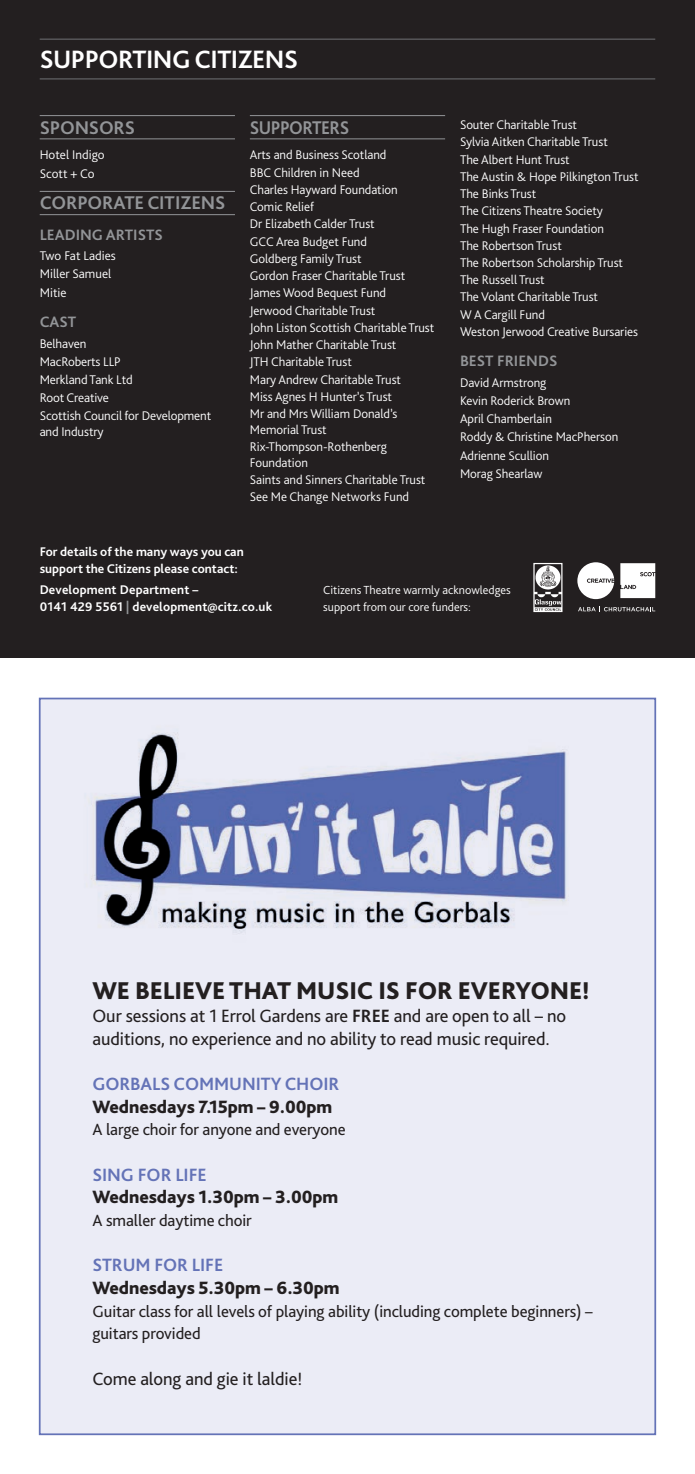
<style>
.page{position:relative;width:695px;height:1474px;background:#fff}
.page>*{position:absolute;margin:0;border:0;box-sizing:border-box;transform-origin:0 0}
.Main_header__rev{font:700 26.25px "Bliss Pro";letter-spacing:-.02em;color:#fff}
.Body{font:800 25.38px "Bliss Pro";letter-spacing:-.005em;color:#231f20}
.Business_headings{font:700 19.25px "Bliss Pro";letter-spacing:-.01em;color:#939598}
.Business_headings-2{font:700 19.25px "Bliss Pro";letter-spacing:-.03em;color:#939598;scale:.93 1}
.Body-2{font:18.55px/22.6px "Bliss Pro";letter-spacing:-.005em;color:#231f20}
.Body-3{font:800 18.55px "Bliss Pro";letter-spacing:-.005em;color:#231f20}
.Body-4{font:700 18.55px "Bliss Pro";letter-spacing:-.005em;color:#6473b7}
.Body-5{font:16.97px/22.6px "Bliss Pro";letter-spacing:-.005em;color:#231f20}
.Business_sub-heads{font:700 15.75px "Bliss Pro";color:#939598}
.Body-6{font:300 13.12px/15.8px "Bliss Pro";letter-spacing:-.005em;color:#fff}
.t1{font:700 13.12px/16.6px "Bliss Pro";color:#fff}
.t2{font:300 12.25px/17.5px "Bliss Pro";color:#fff}
.s1{color:#939598}
.s2{font-weight:700}
</style>
<div class="page">
<div style="left:39px;top:697px;width:617px;height:737px;background:#ebecf6;border:2px solid #6473b7"></div>
<div style="left:0;top:0;width:694px;height:657px;background:#231f20"></div>
<hr style="left:40px;top:39px;width:615px;height:1px;background:#6c6d70">
<hr style="left:40px;top:78px;width:615px;height:1px;background:#6c6d70">
<hr style="left:40px;top:115px;width:195px;height:1px;background:#939598">
<hr style="left:40px;top:139px;width:195px;height:1px;background:#939598">
<hr style="left:40px;top:191px;width:195px;height:1px;background:#939598">
<hr style="left:40px;top:214px;width:195px;height:1px;background:#939598">
<hr style="left:250px;top:115px;width:195px;height:1px;background:#939598">
<hr style="left:250px;top:139px;width:195px;height:1px;background:#939598">
<img style="left:535px;top:565px;width:25px;height:45px">
<div style="left:533px;top:563px;width:29px;height:49px;border:1px solid #fff"></div>
<svg style="left:577px;top:562px;width:78px;height:37px"></svg>
<svg style="left:578px;top:606px;width:77px;height:6px"></svg>
<img style="left:91px;top:732px;width:476px;height:201px">
<p class="Main_header__rev" style="left:40px;top:43px;width:260px">SUPPORTING CITIZENS</p>
<p class="Business_headings" style="left:40px;top:115px;width:97px">SPONSORS</p>
<p class="Body-6" style="left:40px;top:147px;width:66px">Hotel Indigo</p>
<p class="Body-6" style="left:40px;top:165px;width:56px">Scott + Co</p>
<p class="Business_headings" style="left:40px;top:191px;width:187px">CORPORATE CITIZENS</p>
<p class="Business_sub-heads" style="left:40px;top:224px;width:125px">LEADING ARTISTS</p>
<p class="Body-6" style="left:40px;top:248px;width:78px">Two Fat Ladies</p>
<p class="Body-6" style="left:40px;top:266px;width:73px">Miller Samuel</p>
<p class="Body-6" style="left:40px;top:284px;width:28px">Mitie</p>
<p class="Business_sub-heads" style="left:40px;top:312px;width:38px">CAST</p>
<p class="Body-6" style="left:40px;top:335px;width:48px">Belhaven</p>
<p class="Body-6" style="left:40px;top:353px;width:83px">MacRoberts LLP</p>
<p class="Body-6" style="left:40px;top:371px;width:95px">Merkland Tank Ltd</p>
<p class="Body-6" style="left:40px;top:389px;width:71px">Root Creative</p>
<p class="Body-6" style="left:40px;top:408px;width:173px">Scottish Council for Development and Industry</p>
<p class="Business_headings-2" style="left:250px;top:115px;width:108px">SUPPORTERS</p>
<p class="Body-6" style="left:250px;top:147px;width:138px">Arts and Business Scotland</p>
<p class="Body-6" style="left:250px;top:164px;width:111px">BBC Children in Need</p>
<p class="Body-6" style="left:250px;top:181px;width:149px">Charles Hayward Foundation</p>
<p class="Body-6" style="left:250px;top:198px;width:66px">Comic Relief</p>
<p class="Body-6" style="left:250px;top:216px;width:126px">Dr Elizabeth Calder Trust</p>
<p class="Body-6" style="left:250px;top:233px;width:119px">GCC Area Budget Fund</p>
<p class="Body-6" style="left:250px;top:250px;width:113px">Goldberg Family Trust</p>
<p class="Body-6" style="left:250px;top:267px;width:157px">Gordon Fraser Charitable Trust</p>
<p class="Body-6" style="left:250px;top:285px;width:138px">James Wood Bequest Fund</p>
<p class="Body-6" style="left:250px;top:302px;width:127px">Jerwood Charitable Trust</p>
<p class="Body-6" style="left:250px;top:319px;width:186px">John Liston Scottish Charitable Trust</p>
<p class="Body-6" style="left:250px;top:336px;width:148px">John Mather Charitable Trust</p>
<p class="Body-6" style="left:250px;top:354px;width:103px">JTH Charitable Trust</p>
<p class="Body-6" style="left:250px;top:371px;width:153px">Mary Andrew Charitable Trust</p>
<p class="Body-6" style="left:250px;top:388px;width:144px">Miss Agnes H Hunter’s Trust</p>
<p class="Body-6" style="left:250px;top:405px;width:149px">Mr and Mrs William Donald’s<br>Memorial Trust</p>
<p class="Body-6" style="left:250px;top:438px;width:139px">Rix-Thompson-Rothenberg<br>Foundation</p>
<p class="Body-6" style="left:250px;top:471px;width:177px">Saints and Sinners Charitable Trust</p>
<p class="Body-6" style="left:250px;top:489px;width:161px">See Me Change Networks Fund</p>
<p class="Body-6" style="left:460px;top:116px;width:119px">Souter Charitable Trust</p>
<p class="Body-6" style="left:460px;top:134px;width:149px">Sylvia Aitken Charitable Trust</p>
<p class="Body-6" style="left:460px;top:151px;width:111px">The Albert Hunt Trust</p>
<p class="Body-6" style="left:460px;top:168px;width:180px">The Austin &amp; Hope Pilkington Trust</p>
<p class="Body-6" style="left:460px;top:185px;width:78px">The Binks Trust</p>
<p class="Body-6" style="left:460px;top:203px;width:144px">The Citizens Theatre Society</p>
<p class="Body-6" style="left:460px;top:220px;width:145px">The Hugh Fraser Foundation</p>
<p class="Body-6" style="left:460px;top:237px;width:103px">The Robertson Trust</p>
<p class="Body-6" style="left:460px;top:254px;width:165px">The Robertson Scholarship Trust</p>
<p class="Body-6" style="left:460px;top:272px;width:86px">The Russell Trust</p>
<p class="Body-6" style="left:460px;top:289px;width:140px">The Volant Charitable Trust</p>
<p class="Body-6" style="left:460px;top:306px;width:86px">W A Cargill Fund</p>
<p class="Body-6" style="left:460px;top:323px;width:180px">Weston Jerwood Creative Bursaries</p>
<p class="Business_sub-heads" style="left:460px;top:351px;width:99px">BEST FRIENDS</p>
<p class="Body-6" style="left:460px;top:374px;width:88px">David Armstrong</p>
<p class="Body-6" style="left:460px;top:392px;width:112px">Kevin Roderick Brown</p>
<p class="Body-6" style="left:460px;top:410px;width:93px">April Chamberlain</p>
<p class="Body-6" style="left:460px;top:429px;width:160px">Roddy &amp; Christine MacPherson</p>
<p class="Body-6" style="left:460px;top:447px;width:90px">Adrienne Scullion</p>
<p class="Body-6" style="left:460px;top:465px;width:84px">Morag Shearlaw</p>
<p class="t1" style="left:40px;top:543px;width:205px">For details of the many ways you can support the Citizens please contact:</p>
<p class="t1" style="left:40px;top:581px;width:234px">Development Department –<br>0141 429 5561 <span class="s1">|</span> development@citz.co.uk</p>
<p class="t2" style="left:323px;top:581px;width:189px">Citizens Theatre warmly acknowledges support from our core funders:</p>
<p class="Body" style="left:92px;top:975px;width:498px">WE BELIEVE THAT MUSIC IS FOR EVERYONE!</p>
<p class="Body-2" style="left:92px;top:1004px;width:475px">Our sessions at 1 Errol Gardens are <span class="s2">FREE</span> and are open to all – no auditions, no experience and no ability to read music required.</p>
<p class="Body-4" style="left:92px;top:1072px;width:248px">GORBALS COMMUNITY CHOIR</p>
<p class="Body-3" style="left:92px;top:1094px;width:241px">Wednesdays 7.15pm – 9.00pm</p>
<p class="Body-5" style="left:92px;top:1117px;width:255px">A large choir for anyone and everyone</p>
<p class="Body-4" style="left:92px;top:1162px;width:116px">SING FOR LIFE</p>
<p class="Body-3" style="left:92px;top:1185px;width:247px">Wednesdays 1.30pm – 3.00pm</p>
<p class="Body-5" style="left:92px;top:1208px;width:161px">A smaller daytime choir</p>
<p class="Body-4" style="left:92px;top:1253px;width:132px">STRUM FOR LIFE</p>
<p class="Body-3" style="left:92px;top:1276px;width:249px">Wednesdays 5.30pm – 6.30pm</p>
<p class="Body-5" style="left:92px;top:1299px;width:501px">Guitar class for all levels of playing ability (including complete beginners) – guitars provided</p>
<p class="Body-2" style="left:92px;top:1366px;width:211px">Come along and gie it laldie!</p>
</div>
